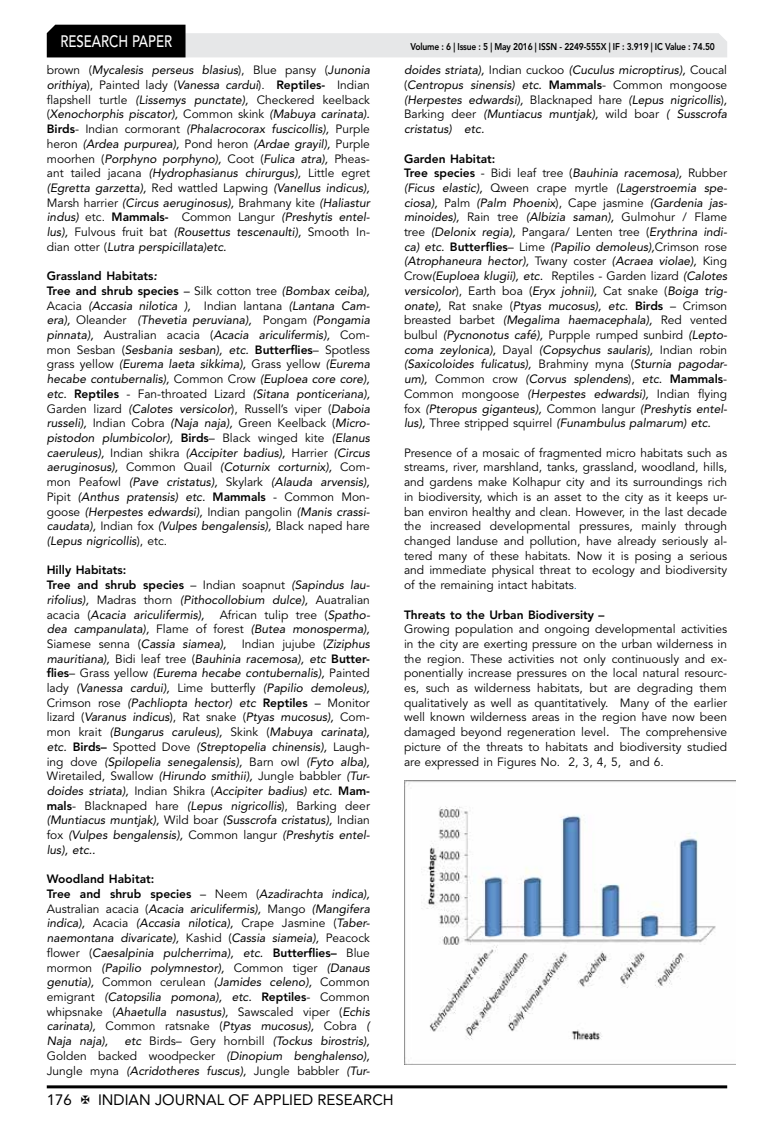
<style>
.page{position:relative;width:774px;height:1136px;background:#fff}
.page>*{position:absolute;margin:0;border:0;box-sizing:border-box;transform-origin:0 0}
.t1{font:500 16.5px "Avenir LT Std";color:#fff;scale:.8 1}
.t2{font:15px "Avenir LT Std";color:#000}
.t3{font:italic 12px/14.7px "Avenir LT Std";color:#000;text-align:justify}
.t4{font:12px/14.7px "Avenir LT Std";color:#000;text-align:justify}
.t5{font:800 12px "Avenir LT Std";color:#000}
.t6{font:800 9.75px "Avenir LT Std";letter-spacing:-.02em;color:#000;scale:.87 1}
.s1{font-style:normal}
.s2{font-weight:800;font-style:normal}
.s3{font-weight:800}
.s4{color:#0070c0}
.s5{font-style:italic}
</style>
<div class="page">
<hr style="left:47px;top:1085px;width:680px;height:3px;background:#000">
<svg style="left:47px;top:25px;width:680px;height:32px"></svg>
<img style="left:404px;top:780px;width:331px;height:284px">
<h1 class="t1" style="left:60px;top:32px;width:139px">RESEARCH PAPER</h1>
<p class="t3" style="left:47px;top:63px;width:325px"><span class="s1">brown (</span>Mycalesis perseus blasius<span class="s1">), Blue pansy (</span>Junonia orithiya<span class="s1">), Painted lady (</span>Vanessa cardui<span class="s1">).</span> <span class="s2">Reptiles-</span> <span class="s1">Indian flapshell turtle</span> (Lissemys punctate), <span class="s1">Checkered keelback (</span>Xenochorphis piscator), <span class="s1">Common skink</span> (Mabuya carinata).<br><span class="s2">Birds</span><span class="s1">- Indian cormorant</span> (Phalacrocorax fuscicollis), <span class="s1">Purple heron</span> (Ardea purpurea), <span class="s1">Pond heron</span> (Ardae grayil), <span class="s1">Purple moorhen (</span>Porphyno porphyno), <span class="s1">Coot (</span>Fulica atra), <span class="s1">Pheas&shy;ant tailed jacana</span> (Hydrophasianus chirurgus), <span class="s1">Little egret </span>(Egretta garzetta), <span class="s1">Red wattled Lapwing</span> (Vanellus indicus), <span class="s1">Marsh harrier</span> (Circus aeruginosus), <span class="s1">Brahmany kite</span> (Haliastur indus) <span class="s1">etc.</span> <span class="s2">Mammals-</span> <span class="s1">Common Langur</span> (Preshytis entel&shy;lus), <span class="s1">Fulvous fruit bat</span> (Rousettus tescenaulti), <span class="s1">Smooth In&shy;dian otter (</span>Lutra perspicillata)etc.</p>
<p class="t3" style="left:47px;top:269px;width:325px;text-align:left"><span class="s2">Grassland Habitats</span><span class="s3">:<br></span><span class="s2">Tree and shrub species</span> – <span class="s1">Silk cotton tree</span> (Bombax ceiba), <span class="s1">Acacia</span> (Accasia nilotica ), <span class="s1">Indian lantana</span> (Lantana Cam&shy;era), <span class="s1">Oleander</span> (Thevetia peruviana), <span class="s1">Pongam</span> (Pongamia pinnata), <span class="s1">Australian acacia (</span>Acacia ariculifermis), <span class="s1">Com&shy;mon Sesban (</span>Sesbania sesban), etc. <span class="s2">Butterflies</span><span class="s1">– Spotless grass yellow</span> (Eurema laeta sikkima), <span class="s1">Grass yellow</span> (Eurema hecabe contubernalis), <span class="s1">Common Crow</span> (Euploea core core), etc. <span class="s2">Reptiles</span> <span class="s1">- Fan-throated Lizard</span> (Sitana ponticeriana), <span class="s1">Garden lizard</span> (Calotes versicolor<span class="s1">), Russell’s viper (</span>Daboia russeli), <span class="s1">Indian Cobra</span> (Naja naja), <span class="s1">Green Keelback (</span>Micro&shy;pistodon plumbicolor), <span class="s2">Birds</span><span class="s1">– Black winged kite</span> (Elanus caeruleus), <span class="s1">Indian shikra</span> (Accipiter badius), <span class="s1">Harrier</span> (Circus aeruginosus), <span class="s1">Common Quail</span> (Coturnix corturnix), <span class="s1">Com&shy;mon Peafowl</span> (Pave cristatus), <span class="s1">Skylark</span> (Alauda arvensis), <span class="s1">Pipit</span> (Anthus pratensis) etc. <span class="s2">Mammals</span> <span class="s1">- Common Mon&shy;goose</span> (Herpestes edwardsi), <span class="s1">Indian pangolin</span> (Manis crassi&shy;caudata), <span class="s1">Indian fox</span> (Vulpes bengalensis), <span class="s1">Black naped hare </span>(Lepus nigricollis<span class="s1">), etc.</span></p>
<p class="t3" style="left:47px;top:563px;width:325px;text-align:left"><span class="s2">Hilly Habitats:<br>Tree and shrub species</span> <span class="s1">– Indian soapnut</span> (Sapindus lau&shy;rifolius), <span class="s1">Madras thorn</span> (Pithocollobium dulce), <span class="s1">Auatralian acacia (</span>Acacia ariculifermis),</p>
<p class="t3" style="left:47px;top:607px;width:325px;text-indent:173px"><span class="s1">African tulip tree (</span>Spatho&shy;dea campanulata), <span class="s1">Flame of forest</span> (Butea monosperma), <span class="s1">Siamese senna (</span>Cassia siamea),</p>
<p class="t3" style="left:47px;top:636px;width:325px;text-indent:195px"><span class="s1">Indian jujube (</span>Ziziphus mauritiana), <span class="s1">Bidi leaf tree (</span>Bauhinia racemosa), etc <span class="s2">Butter&shy;flies</span><span class="s1">– Grass yellow</span> (Eurema hecabe contubernalis), <span class="s1">Painted lady</span> (Vanessa cardui), <span class="s1">Lime butterfly</span> (Papilio demoleus), <span class="s1">Crimson rose</span> (Pachliopta hector) etc <span class="s2">Reptiles</span> <span class="s1">– Monitor lizard (</span>Varanus indicus<span class="s1">), Rat snake (</span>Ptyas mucosus), <span class="s1">Com&shy;mon krait</span> (Bungarus caruleus), <span class="s1">Skink (</span>Mabuya carinata), etc. <span class="s2">Birds–</span> <span class="s1">Spotted Dove</span> (Streptopelia chinensis), <span class="s1">Laugh&shy;ing dove</span> (Spilopelia senegalensis), <span class="s1">Barn owl</span> (Fyto alba), <span class="s1">Wiretailed, Swallow</span> (Hirundo smithii), <span class="s1">Jungle babbler</span> (Tur&shy;doides striata), <span class="s1">Indian Shikra (</span>Accipiter badius) etc. <span class="s2">Mam&shy;mals</span><span class="s1">- Blacknaped hare</span> (Lepus nigricollis<span class="s1">), Barking deer </span>(Muntiacus muntjak), <span class="s1">Wild boar</span> (Susscrofa cristatus), <span class="s1">Indian fox</span> (Vulpes bengalensis), <span class="s1">Common langur</span> (Preshytis entel&shy;lus), etc..</p>
<p class="t3" style="left:47px;top:871px;width:325px;text-align:left"><span class="s2">Woodland Habitat:<br>Tree and shrub species</span> <span class="s1">– Neem (</span>Azadirachta indica), <span class="s1">Australian acacia (</span>Acacia ariculifermis), <span class="s1">Mango</span> (Mangifera indica), <span class="s1">Acacia</span> (Accasia nilotica), <span class="s1">Crape Jasmine (</span>Taber&shy;naemontana divaricate), <span class="s1">Kashid (</span>Cassia siameia), <span class="s1">Peacock flower (</span>Caesalpinia pulcherrima), etc. <span class="s2">Butterflies–</span> <span class="s1">Blue mormon</span> (Papilio polymnestor), <span class="s1">Common tiger</span> (Danaus genutia), <span class="s1">Common cerulean</span> (Jamides celeno), <span class="s1">Common emigrant</span> (Catopsilia pomona), etc. <span class="s2">Reptiles</span><span class="s1">- Common whipsnake (</span>Ahaetulla nasustus), <span class="s1">Sawscaled viper (</span>Echis carinata), <span class="s1">Common ratsnake (</span>Ptyas mucosus), <span class="s1">Cobra</span> ( Naja naja),</p>
<p class="t3" style="left:47px;top:1033px;width:325px;text-indent:78px">etc <span class="s1">Birds– Gery hornbill</span> (Tockus birostris), <span class="s1">Golden backed woodpecker</span> (Dinopium benghalenso), <span class="s1">Jungle myna</span> (Acridotheres fuscus), <span class="s1">Jungle babbler</span> (Tur-</p>
<p class="t2" style="left:47px;top:1090px;width:27px">176</p>
<p class="t2" style="left:98px;top:1090px;width:297px">INDIAN JOURNAL OF APPLIED RESEARCH</p>
<p class="t6" style="left:410px;top:41px;width:351px">Volume : 6 | Issue : 5 | May 2016 | ISSN - 2249-555X | IF : 3.919 | IC Value : 74.50</p>
<p class="t3" style="left:404px;top:63px;width:325px">doides striata), <span class="s1">Indian cuckoo</span> (Cuculus microptirus), <span class="s1">Coucal (</span>Centropus sinensis) etc. <span class="s2">Mammals</span><span class="s1">- Common mongoose </span>(Herpestes edwardsi), <span class="s1">Blacknaped hare</span> (Lepus nigricollis<span class="s1">)</span>, <span class="s1">Barking deer</span> (Muntiacus muntjak), <span class="s1">wild boar</span> ( Susscrofa cristatus) etc.</p>
<p class="t3" style="left:404px;top:151px;width:325px;text-align:left"><span class="s2">Garden Habitat:<br>Tree species</span> <span class="s1">- Bidi leaf tree (</span>Bauhinia racemosa), <span class="s1">Rubber </span>(Ficus elastic), <span class="s1">Qween crape myrtle</span> (Lagerstroemia spe&shy;ciosa), <span class="s1">Palm</span> (Palm Phoenix<span class="s1">), Cape jasmine</span> (Gardenia jas&shy;minoides), <span class="s1">Rain tree</span> (Albizia saman), <span class="s1">Gulmohur / Flame tree</span> (Delonix regia), <span class="s1">Pangara/ Lenten tree (</span>Erythrina indi&shy;ca) etc. <span class="s2">Butterflies</span><span class="s1">– Lime</span> (Papilio demoleus),<span class="s1">Crimson rose </span>(Atrophaneura hector), <span class="s1">Twany coster</span> (Acraea violae), <span class="s1">King Crow</span>(Euploea klugii), etc. <span class="s1">Reptiles - Garden lizard</span> (Calotes versicolor<span class="s1">), Earth boa (</span>Eryx johnii), <span class="s1">Cat snake (</span>Boiga trig&shy;onate), <span class="s1">Rat snake (</span>Ptyas mucosus), etc. <span class="s2">Birds</span> <span class="s1">– Crimson breasted barbet</span> (Megalima haemacephala), <span class="s1">Red vented bulbul</span> (Pycnonotus café), <span class="s1">Purpple rumped sunbird</span> (Lepto&shy;coma zeylonica), <span class="s1">Dayal</span> (Copsychus saularis), <span class="s1">Indian robin </span>(Saxicoloides fulicatus), <span class="s1">Brahminy myna (</span>Sturnia pagodar&shy;um), <span class="s1">Common crow</span> (Corvus splendens<span class="s1">),</span> etc. <span class="s2">Mammals</span><span class="s1">-Common mongoose</span> (Herpestes edwardsi), <span class="s1">Indian flying fox</span> (Pteropus giganteus), <span class="s1">Common langur</span> (Preshytis entel&shy;lus), <span class="s1">Three stripped squirrel</span> (Funambulus palmarum) etc.</p>
<p class="t4" style="left:404px;top:445px;width:325px">Presence of a mosaic of fragmented micro habitats such as streams, river, marshland, tanks, grassland, woodland, hills, and gardens make Kolhapur city and its surroundings rich in biodiversity, which is an asset to the city as it keeps ur&shy;ban environ healthy and clean. However, in the last decade the increased developmental pressures, mainly through changed landuse and pollution, have already seriously al&shy;tered many of these habitats. Now it is posing a serious and immediate physical threat to ecology and biodiversity of the remaining intact habitats<span class="s4">.</span></p>
<p class="t5" style="left:404px;top:607px;width:202px">Threats to the Urban Biodiversity –</p>
<p class="t4" style="left:404px;top:622px;width:325px">Growing population and ongoing developmental activities in the city are exerting pressure on the urban wilderness in the region. These activities not only continuously and ex&shy;ponentially increase pressures on the local natural resourc&shy;es, such as wilderness habitats, but are degrading them qualitatively as well as quantitatively. Many of the earlier well known wilderness areas in the region have now been damaged beyond regeneration level<span class="s5">.</span> The comprehensive picture of the threats to habitats and biodiversity studied are expressed in Figures No. 2, 3, 4, 5, and 6.</p>
</div>
